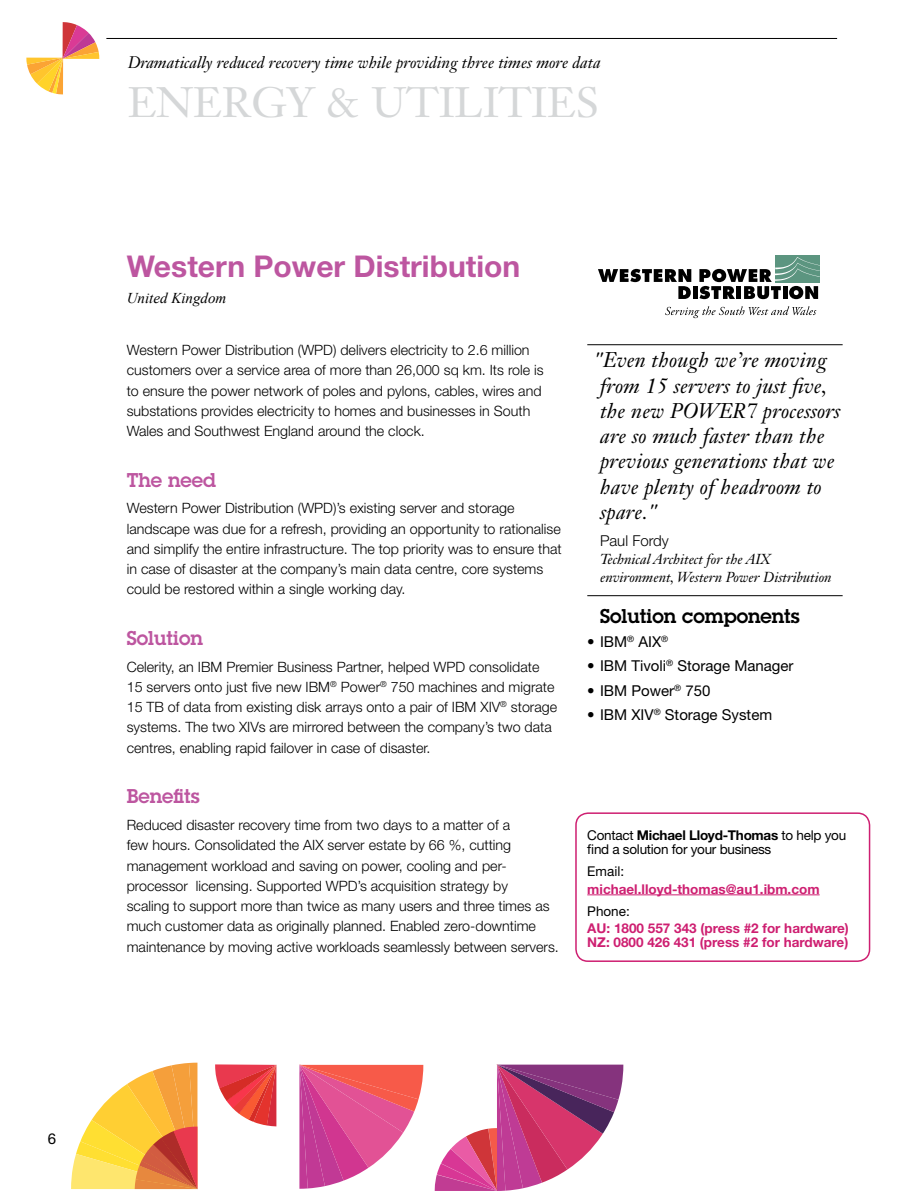
<style>
.page{position:relative;width:915px;height:1191px;background:#fff}
.page>*{position:absolute;margin:0;border:0;box-sizing:border-box;transform-origin:0 0}
.t1{font:42px "Janson Text LT Std";color:#d5d7d8}
.t2{font:700 30px "Helvetica Neue LT Std";color:#bd56a0}
.t3{font:italic 21px/25.2px "Janson Text LT Std";letter-spacing:.01em;color:#000}
.t4{font:600 19.5px "Lubalin Graph Std";color:#bd56a0}
.t5{font:600 19.5px "Lubalin Graph Std";color:#000}
.t6{font:italic 16.5px "Janson Text LT Std";color:#000}
.t7{font:15px "Helvetica Neue LT Std";color:#000}
.t8{font:italic 15px "Times New Roman";color:#000}
.t9{font:300 15px "Helvetica Neue LT Std";color:#000}
.t10{font:300 14.25px/20.2px "Helvetica Neue LT Std";color:#000}
.t11{font:italic 14.25px/18px "Janson Text LT Std";color:#000}
.t12{font:700 13.5px/13.5px "Helvetica Neue LT Std";color:#ce1f71}
.t13{font:13.5px/13.5px "Helvetica Neue LT Std";letter-spacing:-.02em;color:#000}
.s1{font-weight:700}
</style>
<div class="page">
<hr style="left:106px;top:38px;width:730px;height:1px;background:#000">
<svg style="left:26px;top:22px;width:73px;height:72px"></svg>
<hr style="left:587px;top:344px;width:255px;height:1px;background:#000">
<hr style="left:587px;top:595px;width:255px;height:1px;background:#000">
<svg style="left:434px;top:1064px;width:189px;height:127px"></svg>
<svg style="left:71px;top:1062px;width:126px;height:127px"></svg>
<svg style="left:299px;top:1064px;width:124px;height:124px"></svg>
<svg style="left:215px;top:1064px;width:61px;height:62px"></svg>
<div style="left:775px;top:255px;width:44px;height:27px;background:#5c9580"></div>
<hr style="left:693px;top:286px;width:4px;height:13px;background:#000">
<svg style="left:598px;top:269px;width:93px;height:30px"></svg>
<svg style="left:699px;top:257px;width:120px;height:42px"></svg>
<svg style="left:665px;top:306px;width:151px;height:12px"></svg>
<div style="left:575px;top:812px;width:295px;height:150px;border:2px solid #ce1f71;border-radius:12px"></div>
<hr style="left:587px;top:894px;width:232px;height:1px;background:#ce1f71">
<p class="t6" style="left:128px;top:52px;width:474px">Dramatically reduced recovery time while providing three times more data</p>
<h1 class="t1" style="left:128px;top:76px;width:473px">ENERGY &amp; UTILITIES</h1>
<h2 class="t2" style="left:127px;top:247px;width:395px">Western Power Distribution</h2>
<p class="t8" style="left:127px;top:287px;width:101px">United Kingdom</p>
<p class="t10" style="left:127px;top:339px;width:418px">Western Power Distribution (WPD) delivers electricity to 2.6 million customers over a service area of more than 26,000 sq km. Its role is to ensure the power network of poles and pylons, cables, wires and substations provides electricity to homes and businesses in South Wales and Southwest England around the clock.</p>
<h3 class="t4" style="left:127px;top:467px;width:91px">The need</h3>
<p class="t10" style="left:127px;top:498px;width:436px">Western Power Distribution (WPD)’s existing server and storage landscape was due for a refresh, providing an opportunity to rationalise and simplify the entire infrastructure. The top priority was to ensure that in case of disaster at the company’s main data centre, core systems could be restored within a single working day.</p>
<h3 class="t4" style="left:127px;top:625px;width:78px">Solution</h3>
<p class="t10" style="left:127px;top:656px;width:432px">Celerity, an IBM Premier Business Partner, helped WPD consolidate 15 servers onto just five new IBM<sup>®</sup> Power<sup>®</sup> 750 machines and migrate 15 TB of data from existing disk arrays onto a pair of IBM XIV<sup>®</sup> storage systems. The two XIVs are mirrored between the company’s two data centres, enabling rapid failover in case of disaster.</p>
<h3 class="t4" style="left:127px;top:783px;width:74px">Benefits</h3>
<p class="t10" style="left:127px;top:814px;width:433px">Reduced disaster recovery time from two days to a matter of a<br>few hours. Consolidated the AIX server estate by 66 %, cutting management workload and saving on power, cooling and per&shy;processor licensing. Supported WPD’s acquisition strategy by<br>scaling to support more than twice as many users and three times as much customer data as originally planned. Enabled zero-downtime maintenance by moving active workloads seamlessly between servers.</p>
<h3 class="t3" style="left:600px;top:348px;width:242px;text-indent:-6px">"Even though we’re moving from 15 servers to just five, the new POWER7 processors are so much faster than the previous generations that we have plenty of headroom to spare."</h3>
<p class="t9" style="left:600px;top:531px;width:70px">Paul Fordy</p>
<p class="t11" style="left:600px;top:550px;width:233px">Technical Architect for the AIX environment, Western Power Distribution</p>
<h3 class="t5" style="left:600px;top:603px;width:201px">Solution components</h3>
<p class="t7" style="left:587px;top:633px;width:82px">• IBM<sup>®</sup> AIX<sup>®</sup></p>
<p class="t7" style="left:587px;top:657px;width:208px">• IBM Tivoli<sup>®</sup> Storage Manager</p>
<p class="t7" style="left:587px;top:681px;width:125px">• IBM Power<sup>®</sup> 750</p>
<p class="t7" style="left:587px;top:706px;width:186px">• IBM XIV<sup>®</sup> Storage System</p>
<p class="t13" style="left:587px;top:828px;width:260px">Contact <span class="s1">Michael Lloyd-Thomas</span> to help you find a solution for your business</p>
<p class="t13" style="left:587px;top:864px;width:38px">Email:</p>
<p class="t12" style="left:587px;top:881px;width:234px">michael.lloyd-thomas@au1.ibm.com</p>
<p class="t13" style="left:587px;top:903px;width:44px">Phone:</p>
<p class="t12" style="left:587px;top:921px;width:263px">AU: 1800 557 343 (press #2 for hardware)<br>NZ: 0800 426 431 (press #2 for hardware)</p>
<p class="t7" style="left:48px;top:1130px;width:10px">6</p>
</div>
